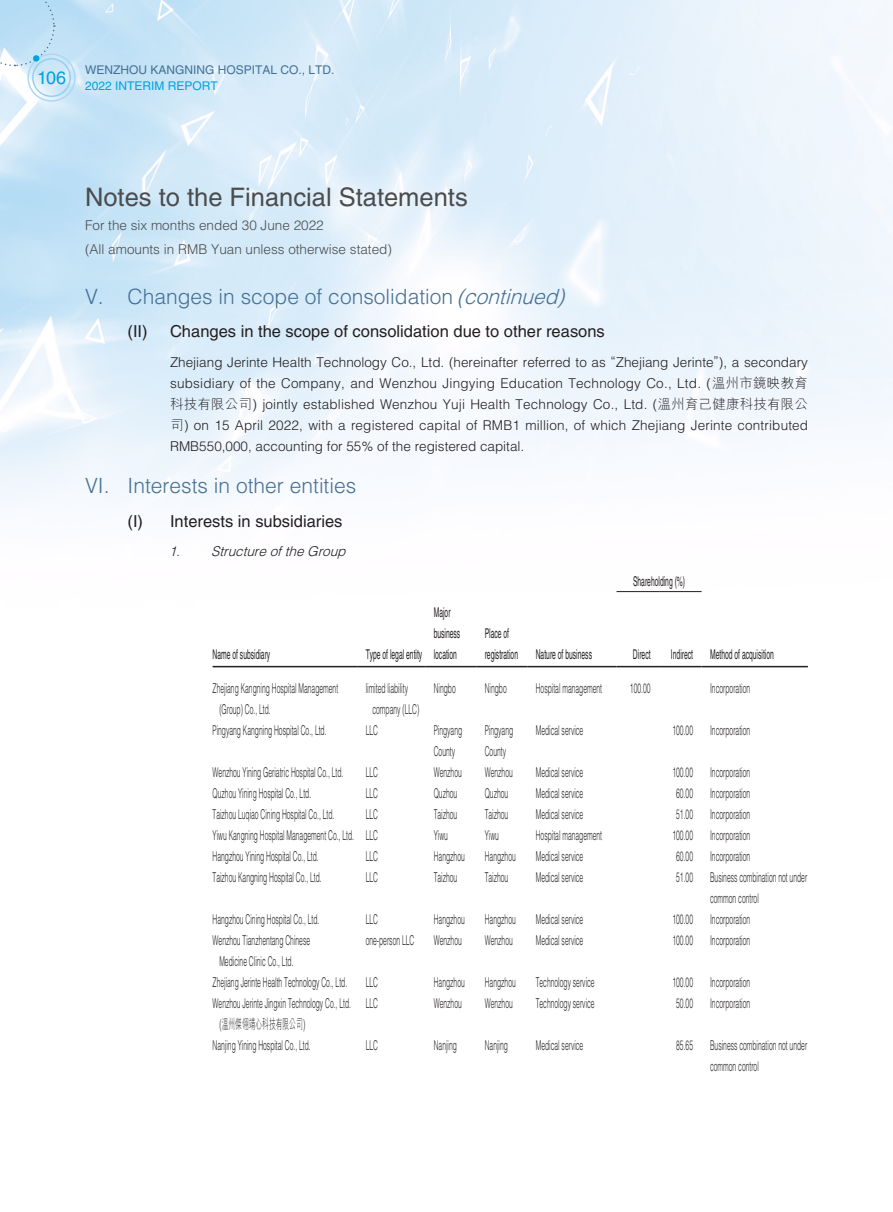
<style>
.page{position:relative;width:893px;height:1212px;background:#fff}
.page>*{position:absolute;margin:0;border:0;box-sizing:border-box;transform-origin:0 0}
.t1{font:25.5px "Helvetica LT Std";color:#4b4c4d}
.t2{font:300 21px "Helvetica LT Std";color:#457196}
.t3{font:18px "Helvetica LT Std";color:#00a2df}
.t4{font:16.5px "Helvetica LT Std";color:#231f20}
.t5{font:300 13.5px/21px "Helvetica LT Std";color:#231f20;scale:.5 1}
.t6{font:300 13.5px/21px "Helvetica LT Std";color:#231f20;text-align:justify}
.t7{font:13.5px/21px "Helvetica LT Std";color:#231f20;scale:.5 1}
.t8{font:300 13.5px/24px "Helvetica LT Std";color:#4b4c4d}
.t9{font:italic 300 13.5px "Helvetica LT Std";color:#231f20}
.t10{font:300 13.5px "M Hei HK";color:#231f20;scale:.5 1}
.t11{font:12px "Helvetica LT Std";color:#457196}
.t12{font:12px "Helvetica LT Std";color:#00a2df}
.s1{font-style:italic}
.s2{font-family:"M Hei HK"}
.s3{font-family:"Helvetica LT Std"}
</style>
<div class="page">
<img style="left:0;top:0;width:893px;height:668px">
<div style="left:27px;top:53px;width:49px;height:49px;border:2px solid #acd8f3;border-radius:50%"></div>
<svg style="left:0;top:0;width:55px;height:67px;background:#bedff4"></svg>
<div style="left:32px;top:58px;width:39px;height:39px;border:2px solid #94d0f0;border-radius:50%"></div>
<div style="left:33px;top:55px;width:6px;height:7px;background:#00a2df;border-radius:50%"></div>
<hr style="left:617px;top:591px;width:42px;height:1px;background:#231f20">
<hr style="left:659px;top:591px;width:43px;height:1px;background:#231f20">
<hr style="left:213px;top:666px;width:144px;height:1px;background:#231f20">
<hr style="left:357px;top:666px;width:68px;height:1px;background:#231f20">
<hr style="left:425px;top:666px;width:51px;height:1px;background:#231f20">
<hr style="left:476px;top:666px;width:51px;height:1px;background:#231f20">
<hr style="left:527px;top:666px;width:90px;height:1px;background:#231f20">
<hr style="left:617px;top:666px;width:42px;height:1px;background:#231f20">
<hr style="left:659px;top:666px;width:43px;height:1px;background:#231f20">
<hr style="left:702px;top:666px;width:106px;height:1px;background:#231f20">
<h3 class="t3" style="left:37px;top:67px;width:31px">106</h3>
<p class="t11" style="left:85px;top:63px;width:251px">WENZHOU KANGNING HOSPITAL CO., LTD.</p>
<p class="t12" style="left:85px;top:79px;width:134px">2022 INTERIM REPORT</p>
<h1 class="t1" style="left:85px;top:183px;width:384px">Notes to the Financial Statements</h1>
<p class="t8" style="left:85px;top:213px;width:308px">For the six months ended 30 June 2022<br>(All amounts in RMB Yuan unless otherwise stated)</p>
<h2 class="t2" style="left:85px;top:283px;width:488px">V. Changes in scope of consolidation <span class="s1">(continued)</span></h2>
<p class="t4" style="left:128px;top:322px;width:22px">(II)</p>
<p class="t4" style="left:170px;top:322px;width:436px">Changes in the scope of consolidation due to other reasons</p>
<p class="t6" style="left:170px;top:351px;width:640px">Zhejiang Jerinte Health Technology Co., Ltd. (hereinafter referred to as “Zhejiang Jerinte”), a secondary subsidiary of the Company, and Wenzhou Jingying Education Technology Co., Ltd. (<span class="s2">溫州市鏡映教育科技有限公司</span>) jointly established Wenzhou Yuji Health Technology Co., Ltd. (<span class="s2">溫州育己健康科技有限公司</span>) on 15 April 2022, with a registered capital of RMB1 million, of which Zhejiang Jerinte contributed RMB550,000, accounting for 55% of the registered capital.</p>
<h2 class="t2" style="left:85px;top:472px;width:273px">VI. Interests in other entities</h2>
<p class="t4" style="left:128px;top:511px;width:216px">(I) Interests in subsidiaries</p>
<p class="t9" style="left:169px;top:543px;width:183px">1. StructureoftheGroup</p>
<p class="t7" style="left:633px;top:570px;width:106px">Shareholding (%)</p>
<p class="t7" style="left:213px;top:644px;width:117px">Name of subsidiary</p>
<p class="t7" style="left:366px;top:644px;width:115px">Type of legal entity</p>
<p class="t7" style="left:434px;top:602px;width:55px">Major business location</p>
<p class="t7" style="left:485px;top:623px;width:68px">Place of registration</p>
<p class="t7" style="left:536px;top:644px;width:114px">Nature of business</p>
<p class="t7" style="left:633px;top:644px;width:37px">Direct</p>
<p class="t7" style="left:671px;top:644px;width:46px">Indirect</p>
<p class="t7" style="left:710px;top:644px;width:129px">Method of acquisition</p>
<p class="t5" style="left:219px;top:677px;width:239px;text-indent:-7px">Zhejiang Kangning Hospital Management (Group) Co., Ltd.</p>
<p class="t5" style="left:372px;top:677px;width:95px;text-indent:-7px">limited liability company (LLC)</p>
<p class="t5" style="left:434px;top:677px;width:46px">Ningbo</p>
<p class="t5" style="left:485px;top:677px;width:46px">Ningbo</p>
<p class="t5" style="left:536px;top:677px;width:134px">Hospital management</p>
<p class="t5" style="left:630px;top:677px;width:43px">100.00</p>
<p class="t5" style="left:710px;top:677px;width:82px">Incorporation</p>
<p class="t5" style="left:213px;top:719px;width:230px">Pingyang Kangning Hospital Co., Ltd.</p>
<p class="t5" style="left:366px;top:719px;width:26px">LLC</p>
<p class="t5" style="left:434px;top:719px;width:59px">Pingyang<br>County</p>
<p class="t5" style="left:485px;top:719px;width:59px">Pingyang<br>County</p>
<p class="t5" style="left:536px;top:719px;width:97px">Medical service</p>
<p class="t5" style="left:672px;top:719px;width:43px">100.00</p>
<p class="t5" style="left:710px;top:719px;width:82px">Incorporation</p>
<p class="t5" style="left:213px;top:761px;width:263px">Wenzhou Yining Geriatric Hospital Co., Ltd.</p>
<p class="t5" style="left:366px;top:761px;width:26px">LLC</p>
<p class="t5" style="left:434px;top:761px;width:58px">Wenzhou</p>
<p class="t5" style="left:485px;top:761px;width:58px">Wenzhou</p>
<p class="t5" style="left:536px;top:761px;width:97px">Medical service</p>
<p class="t5" style="left:672px;top:761px;width:43px">100.00</p>
<p class="t5" style="left:710px;top:761px;width:82px">Incorporation</p>
<p class="t5" style="left:213px;top:782px;width:199px">Quzhou Yining Hospital Co., Ltd.</p>
<p class="t5" style="left:366px;top:782px;width:26px">LLC</p>
<p class="t5" style="left:434px;top:782px;width:49px">Quzhou</p>
<p class="t5" style="left:485px;top:782px;width:49px">Quzhou</p>
<p class="t5" style="left:536px;top:782px;width:97px">Medical service</p>
<p class="t5" style="left:676px;top:782px;width:35px">60.00</p>
<p class="t5" style="left:710px;top:782px;width:82px">Incorporation</p>
<p class="t5" style="left:213px;top:803px;width:245px">Taizhou Luqiao Cining Hospital Co., Ltd.</p>
<p class="t5" style="left:366px;top:803px;width:26px">LLC</p>
<p class="t5" style="left:434px;top:803px;width:49px">Taizhou</p>
<p class="t5" style="left:485px;top:803px;width:49px">Taizhou</p>
<p class="t5" style="left:536px;top:803px;width:97px">Medical service</p>
<p class="t5" style="left:676px;top:803px;width:35px">51.00</p>
<p class="t5" style="left:710px;top:803px;width:82px">Incorporation</p>
<p class="t5" style="left:213px;top:824px;width:332px">Yiwu Kangning Hospital Management Co., Ltd. LLC</p>
<p class="t5" style="left:434px;top:824px;width:30px">Yiwu</p>
<p class="t5" style="left:485px;top:824px;width:30px">Yiwu</p>
<p class="t5" style="left:536px;top:824px;width:134px">Hospital management</p>
<p class="t5" style="left:672px;top:824px;width:43px">100.00</p>
<p class="t5" style="left:710px;top:824px;width:82px">Incorporation</p>
<p class="t5" style="left:213px;top:845px;width:214px">Hangzhou Yining Hospital Co., Ltd.</p>
<p class="t5" style="left:366px;top:845px;width:26px">LLC</p>
<p class="t5" style="left:434px;top:845px;width:64px">Hangzhou</p>
<p class="t5" style="left:485px;top:845px;width:64px">Hangzhou</p>
<p class="t5" style="left:536px;top:845px;width:97px">Medical service</p>
<p class="t5" style="left:676px;top:845px;width:35px">60.00</p>
<p class="t5" style="left:710px;top:845px;width:82px">Incorporation</p>
<p class="t5" style="left:213px;top:866px;width:220px">Taizhou Kangning Hospital Co., Ltd.</p>
<p class="t5" style="left:366px;top:866px;width:26px">LLC</p>
<p class="t5" style="left:434px;top:866px;width:49px">Taizhou</p>
<p class="t5" style="left:485px;top:866px;width:49px">Taizhou</p>
<p class="t5" style="left:536px;top:866px;width:97px">Medical service</p>
<p class="t5" style="left:676px;top:866px;width:35px">51.00</p>
<p class="t5" style="left:710px;top:866px;width:196px">Business combination not under common control</p>
<p class="t5" style="left:213px;top:908px;width:215px">Hangzhou Cining Hospital Co., Ltd.</p>
<p class="t5" style="left:366px;top:908px;width:26px">LLC</p>
<p class="t5" style="left:434px;top:908px;width:64px">Hangzhou</p>
<p class="t5" style="left:485px;top:908px;width:64px">Hangzhou</p>
<p class="t5" style="left:536px;top:908px;width:97px">Medical service</p>
<p class="t5" style="left:672px;top:908px;width:43px">100.00</p>
<p class="t5" style="left:710px;top:908px;width:82px">Incorporation</p>
<p class="t5" style="left:219px;top:929px;width:183px;text-indent:-7px">Wenzhou Tianzhentang Chinese<br>Medicine Clinic Co., Ltd.</p>
<p class="t5" style="left:366px;top:929px;width:99px">one-person LLC</p>
<p class="t5" style="left:434px;top:929px;width:58px">Wenzhou</p>
<p class="t5" style="left:485px;top:929px;width:58px">Wenzhou</p>
<p class="t5" style="left:536px;top:929px;width:97px">Medical service</p>
<p class="t5" style="left:672px;top:929px;width:43px">100.00</p>
<p class="t5" style="left:710px;top:929px;width:82px">Incorporation</p>
<p class="t5" style="left:213px;top:971px;width:271px">Zhejiang Jerinte Health Technology Co., Ltd.</p>
<p class="t5" style="left:366px;top:971px;width:26px">LLC</p>
<p class="t5" style="left:434px;top:971px;width:64px">Hangzhou</p>
<p class="t5" style="left:485px;top:971px;width:64px">Hangzhou</p>
<p class="t5" style="left:536px;top:971px;width:119px">Technology service</p>
<p class="t5" style="left:672px;top:971px;width:43px">100.00</p>
<p class="t5" style="left:710px;top:971px;width:82px">Incorporation</p>
<p class="t5" style="left:213px;top:992px;width:278px">Wenzhou Jerinte Jingxin Technology Co., Ltd.</p>
<p class="t10" style="left:219px;top:1017px;width:173px"><span class="s3">(</span>溫州傑翎靖心科技有限公司<span class="s3">)</span></p>
<p class="t5" style="left:366px;top:992px;width:26px">LLC</p>
<p class="t5" style="left:434px;top:992px;width:58px">Wenzhou</p>
<p class="t5" style="left:485px;top:992px;width:58px">Wenzhou</p>
<p class="t5" style="left:536px;top:992px;width:119px">Technology service</p>
<p class="t5" style="left:676px;top:992px;width:35px">50.00</p>
<p class="t5" style="left:710px;top:992px;width:82px">Incorporation</p>
<p class="t5" style="left:213px;top:1034px;width:198px">Nanjing Yining Hospital Co., Ltd.</p>
<p class="t5" style="left:366px;top:1034px;width:26px">LLC</p>
<p class="t5" style="left:434px;top:1034px;width:48px">Nanjing</p>
<p class="t5" style="left:485px;top:1034px;width:48px">Nanjing</p>
<p class="t5" style="left:536px;top:1034px;width:97px">Medical service</p>
<p class="t5" style="left:676px;top:1034px;width:35px">85.65</p>
<p class="t5" style="left:710px;top:1034px;width:196px">Business combination not under common control</p>
</div>
